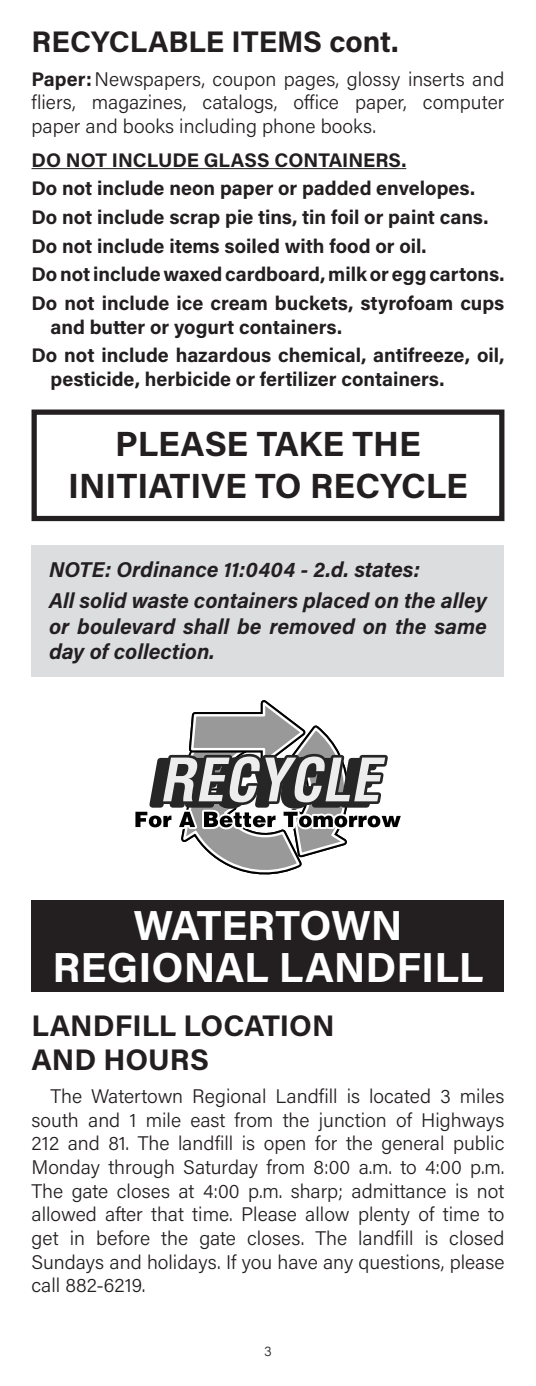
<style>
.page{position:relative;width:536px;height:1386px;background:#fff}
.page>*{position:absolute;margin:0;border:0;box-sizing:border-box;transform-origin:0 0}
.t1{font:700 42px "Acumin Pro";color:#fff}
.t2{font:700 35px/42px "Acumin Pro";color:#231f20;text-align:center}
.t3{font:700 29.75px/33.2px "Acumin Pro";color:#231f20}
.t4{font:italic 700 21.35px/25.7px "Acumin Pro";color:#231f20;text-align:justify}
.t5{font:300 19.6px/23.6px "Acumin Pro";color:#231f20;text-align:justify}
.t6{font:700 19.6px/23.6px "Acumin Pro";color:#231f20}
.t7{font:300 14px "Acumin Pro";color:#231f20}
.s1{font-weight:700}
</style>
<div class="page">
<svg style="left:135px;top:700px;width:266px;height:175px"></svg>
<hr style="left:32px;top:168px;width:374px;height:1px;background:#231f20">
<div style="left:32px;top:410px;width:472px;height:111px;border:5px solid #231f20"></div>
<div style="left:32px;top:545px;width:472px;height:132px;background:#dcdddf"></div>
<div style="left:32px;top:900px;width:472px;height:92px;background:#231f20"></div>
<p class="t3" style="left:32px;top:24px;width:368px">RECYCLABLE ITEMS cont.</p>
<p class="t5" style="left:32px;top:66px;width:474px"><span class="s1">Paper:</span>Newspapers, coupon pages, glossy inserts and fliers, magazines, catalogs, office paper, computer paper and books including phone books.</p>
<p class="t6" style="left:32px;top:147px;width:376px">DO NOT INCLUDE GLASS CONTAINERS.</p>
<p class="t6" style="left:32px;top:176px;width:445px">Do not include neon paper or padded envelopes.</p>
<p class="t6" style="left:32px;top:204px;width:458px">Do not include scrap pie tins, tin foil or paint cans.</p>
<p class="t6" style="left:32px;top:233px;width:396px">Do not include items soiled with food or oil.</p>
<p class="t6" style="left:32px;top:262px;width:474px">Do not include waxed cardboard, milk or egg cartons.</p>
<p class="t6" style="left:50px;top:290px;width:455px;text-indent:-19px">Do not include ice cream buckets, styrofoam cups and butter or yogurt containers.</p>
<p class="t6" style="left:50px;top:343px;width:455px;text-indent:-19px">Do not include hazardous chemical, antifreeze, oil, pesticide, herbicide or fertilizer containers.</p>
<p class="t2" style="left:68px;top:422px;width:401px">PLEASE TAKE THE<br>INITIATIVE TO RECYCLE</p>
<p class="t4" style="left:49px;top:556px;width:372px">NOTE: Ordinance 11:0404 - 2.d. states:</p>
<p class="t4" style="left:49px;top:586px;width:439px">All solid waste containers placed on the alley or boulevard shall be removed on the same day of collection.</p>
<p class="t1" style="left:133px;top:895px;width:270px">WATERTOWN</p>
<p class="t1" style="left:52px;top:937px;width:432px">REGIONAL LANDFILL</p>
<p class="t3" style="left:32px;top:1008px;width:304px">LANDFILL LOCATION<br>AND HOURS</p>
<p class="t5" style="left:32px;top:1084px;width:474px;text-indent:19px">The Watertown Regional Landfill is located 3 miles south and 1 mile east from the junction of Highways 212 and 81. The landfill is open for the general public Monday through Saturday from 8:00 a.m. to 4:00 p.m.<br>The gate closes at 4:00 p.m. sharp; admittance is not allowed after that time. Please allow plenty of time to get in before the gate closes. The landfill is closed Sundays and holidays. If you have any questions, please call 882-6219.</p>
<p class="t7" style="left:264px;top:1342px;width:9px">3</p>
</div>
